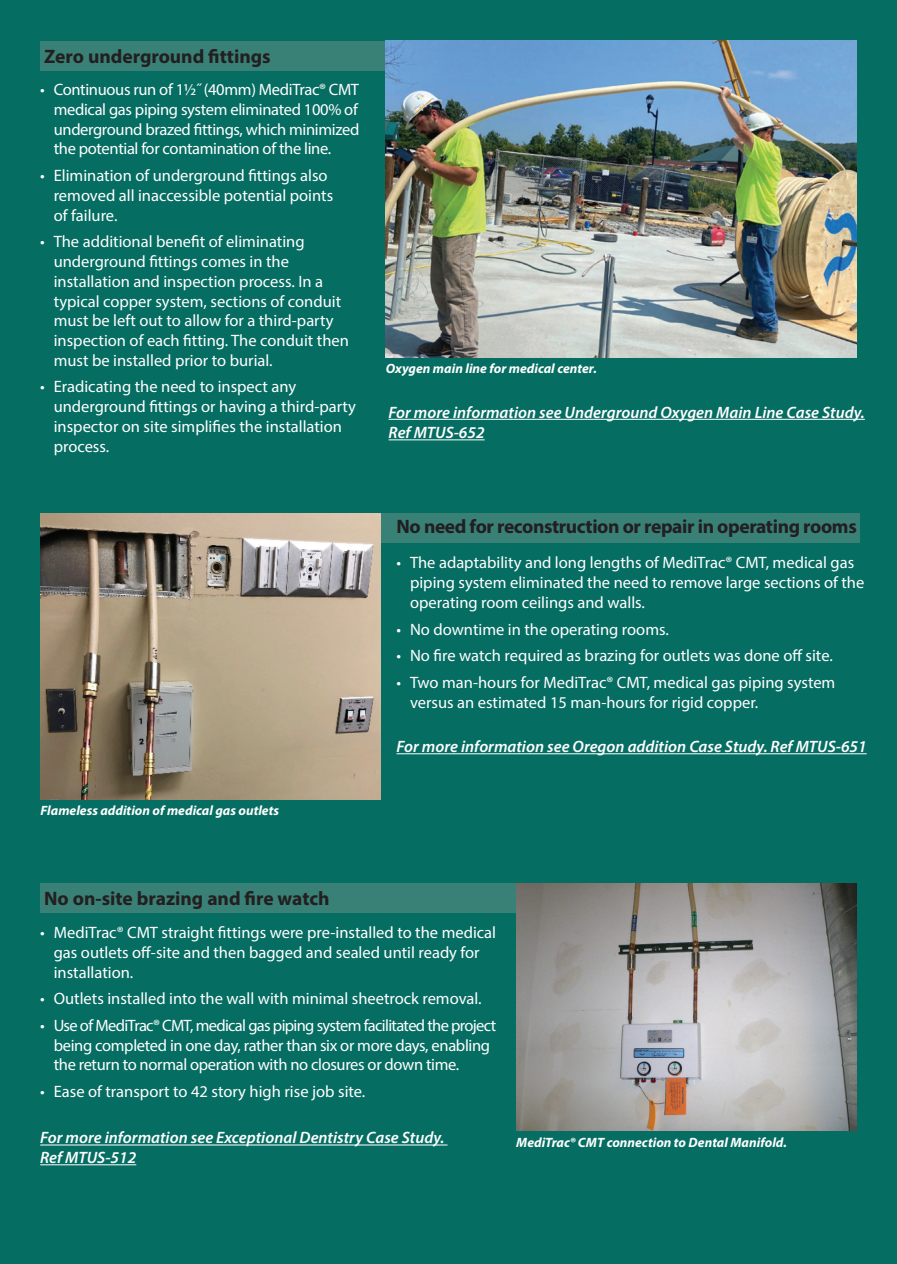
<style>
.page{position:relative;width:897px;height:1264px;background:#fff}
.page>*{position:absolute;margin:0;border:0;box-sizing:border-box;transform-origin:0 0}
.t1{font:700 19.5px "Myriad Pro";letter-spacing:-.015em;color:#231f20}
.t2{font:16.5px/19.8px "Myriad Pro";color:#fff}
.t3{font:italic 600 16.5px/19.8px "Myriad Pro";color:#fff}
.t4{font:16.5px/19.8px "Myriad Pro";letter-spacing:-.02em;color:#fff}
.t5{font:italic 700 13.5px "Myriad Pro";color:#fff}
</style>
<div class="page">
<div style="left:0;top:0;width:896px;height:1264px;background:#066d62"></div>
<div style="left:40px;top:41px;width:816px;height:29px;background:#398077"></div>
<div style="left:44px;top:513px;width:815px;height:29px;background:#398077"></div>
<div style="left:40px;top:883px;width:816px;height:30px;background:#398077"></div>
<hr style="left:40px;top:1144px;width:407px;height:1px;background:#fff">
<hr style="left:40px;top:1164px;width:96px;height:1px;background:#fff">
<hr style="left:396px;top:753px;width:470px;height:1px;background:#fff">
<img style="left:386px;top:40px;width:470px;height:318px">
<img style="left:40px;top:514px;width:340px;height:285px">
<img style="left:516px;top:883px;width:340px;height:247px">
<hr style="left:388px;top:419px;width:476px;height:1px;background:#fff">
<hr style="left:388px;top:439px;width:96px;height:1px;background:#fff">
<p class="t1" style="left:44px;top:44px;width:228px">Zero underground fittings</p>
<p class="t2" style="left:54px;top:79px;width:307px;text-align:justify;text-indent:-13px">• Continuous run of 1½˝ (40mm) MediTrac® CMT medical gas piping system eliminated 100% of underground brazed fittings, which minimized the potential for contamination of the line.</p>
<p class="t2" style="left:54px;top:165px;width:281px;text-indent:-13px">• Elimination of underground fittings also removed all inaccessible potential points of failure.</p>
<p class="t2" style="left:54px;top:231px;width:297px;text-indent:-13px">• The additional benefit of eliminating underground fittings comes in the installation and inspection process. In a typical copper system, sections of conduit must be left out to allow for a third-party inspection of each fitting. The conduit then must be installed prior to burial.</p>
<p class="t2" style="left:54px;top:377px;width:304px;text-indent:-13px">• Eradicating the need to inspect any underground fittings or having a third-party inspector on site simplifies the installation process.</p>
<p class="t5" style="left:40px;top:801px;width:240px">Flameless addition of medical gas outlets</p>
<p class="t5" style="left:386px;top:359px;width:212px">Oxygen main line for medical center.</p>
<p class="t3" style="left:388px;top:401px;width:477px;line-height:20.5px">For more information see Underground Oxygen Main Line Case Study.<br>Ref MTUS-652</p>
<p class="t1" style="left:396px;top:513px;width:461px">No need for reconstruction or repair in operating rooms</p>
<p class="t2" style="left:410px;top:553px;width:455px;text-indent:-13px">• The adaptability and long lengths of MediTrac® CMT, medical gas piping system eliminated the need to remove large sections of the operating room ceilings and walls.</p>
<p class="t2" style="left:396px;top:619px;width:274px">• No downtime in the operating rooms.</p>
<p class="t2" style="left:396px;top:645px;width:437px">• No fire watch required as brazing for outlets was done off site.</p>
<p class="t2" style="left:410px;top:672px;width:427px;text-indent:-13px">• Two man-hours for MediTrac® CMT, medical gas piping system versus an estimated 15 man-hours for rigid copper.</p>
<p class="t3" style="left:396px;top:736px;width:471px">For more information see Oregon addition Case Study. Ref MTUS-651</p>
<p class="t1" style="left:44px;top:886px;width:287px">No on-site brazing and fire watch</p>
<p class="t2" style="left:54px;top:922px;width:444px;text-indent:-13px">• MediTrac® CMT straight fittings were pre-installed to the medical gas outlets off-site and then bagged and sealed until ready for installation.</p>
<p class="t2" style="left:40px;top:988px;width:443px">• Outlets installed into the wall with minimal sheetrock removal.</p>
<p class="t4" style="left:54px;top:1015px;width:444px;text-indent:-13px">• Use of MediTrac® CMT, medical gas piping system facilitated the project being completed in one day, rather than six or more days, enabling the return to normal operation with no closures or down time.</p>
<p class="t2" style="left:40px;top:1081px;width:326px">• Ease of transport to 42 story high rise job site.</p>
<p class="t3" style="left:40px;top:1127px;width:406px">For more information see Exceptional Dentistry Case Study.<br>Ref MTUS-512</p>
<p class="t5" style="left:516px;top:1133px;width:272px">MediTrac® CMT connection to Dental Manifold.</p>
</div>
